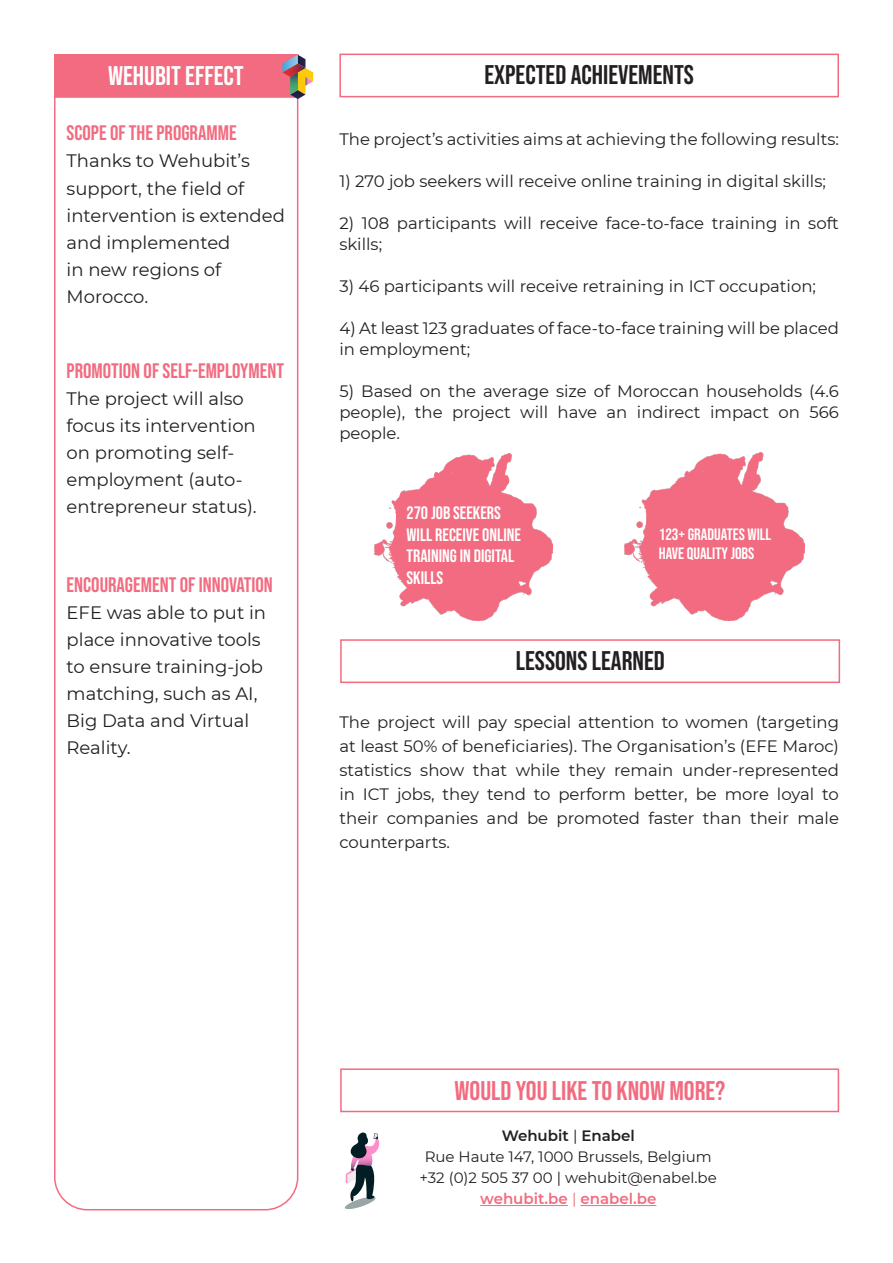
<style>
.page{position:relative;width:893px;height:1263px;background:#fff}
.page>*{position:absolute;margin:0;border:0;box-sizing:border-box;transform-origin:0 0}
.t1{font:27px "Bebas Neue";color:#231f20}
.t2{font:27px "Bebas Neue";color:#f26b80}
.t3{font:27px "Bebas Neue";color:#fff}
.t4{font:21px "Bebas Neue";color:#f26b80}
.t5{font:18px/27px "Montserrat";color:#231f20}
.t6{font:18px/21.6px "Bebas Neue";color:#fff}
.t7{font:16.5px/24px "Montserrat";color:#231f20;text-align:justify}
.t8{font:16.5px/19.8px "Bebas Neue";color:#fff}
.t9{font:15px "Montserrat";color:#231f20}
.t10{font:600 15px "Montserrat";color:#f26b80}
.t11{font:600 15px "Montserrat";color:#231f20}
.s1{font-weight:400}
</style>
<div class="page">
<div style="left:54px;top:54px;width:244px;height:1156px;border:2px solid #f26b80;border-radius:33px"></div>
<div style="left:54px;top:54px;width:244px;height:44px;background:#f26b80;border:2px solid #f26b80"></div>
<div style="left:339px;top:54px;width:500px;height:43px;background:#fff;border:2px solid #f26b80"></div>
<svg style="left:282px;top:55px;width:31px;height:44px"></svg>
<div style="left:340px;top:639px;width:500px;height:44px;background:#fff;border:2px solid #f26b80"></div>
<div style="left:340px;top:1068px;width:499px;height:44px;background:#fff;border:2px solid #f26b80"></div>
<hr style="left:480px;top:1205px;width:88px;height:1px;background:#f26b80">
<hr style="left:580px;top:1205px;width:76px;height:1px;background:#f26b80">
<svg style="left:344px;top:1132px;width:36px;height:78px"></svg>
<img style="left:374px;top:454px;width:178px;height:166px">
<img style="left:624px;top:452px;width:180px;height:168px">
<p class="t3" style="left:108px;top:61px;width:137px">WEHUBIT EFFECT</p>
<p class="t4" style="left:67px;top:121px;width:172px">SCOPE OF THE PROGRAMME</p>
<p class="t5" style="left:67px;top:147px;width:220px">Thanks to Wehubit’s support, the field of intervention is extended and implemented<br>in new regions of<br>Morocco.</p>
<p class="t4" style="left:67px;top:359px;width:219px">PROMOTION OF SELF-EMPLOYMENT</p>
<p class="t5" style="left:67px;top:385px;width:192px">The project will also focus its intervention on promoting self&shy;employment (auto&shy;entrepreneur status).</p>
<p class="t4" style="left:67px;top:573px;width:208px">ENCOURAGEMENT OF INNOVATION</p>
<p class="t5" style="left:67px;top:599px;width:201px">EFE was able to put in place innovative tools to ensure training-job matching, such as AI,<br>Big Data and Virtual<br>Reality.</p>
<p class="t1" style="left:484px;top:60px;width:211px">EXPECTED ACHIEVEMENTS</p>
<p class="t7" style="left:339px;top:127px;width:501px">The project’s activities aims at achieving the following results:</p>
<p class="t7" style="left:339px;top:169px;width:488px">1) 270 job seekers will receive online training in digital skills;</p>
<p class="t7" style="left:339px;top:212px;width:501px;line-height:21px">2) 108 participants will receive face-to-face training in soft skills;</p>
<p class="t7" style="left:339px;top:274px;width:478px">3) 46 participants will receive retraining in ICT occupation;</p>
<p class="t7" style="left:339px;top:317px;width:501px;line-height:21px">4) At least 123 graduates of face-to-face training will be placed in employment;</p>
<p class="t7" style="left:339px;top:380px;width:501px;line-height:21px">5) Based on the average size of Moroccan households (4.6 people), the project will have an indirect impact on 566 people.</p>
<p class="t6" style="left:407px;top:502px;width:116px">270 JOB SEEKERS<br>WILL RECEIVE ONLINE<br>TRAINING IN DIGITAL<br>SKILLS</p>
<p class="t8" style="left:659px;top:524px;width:114px">123+ GRADUATES WILL<br>HAVE QUALITY JOBS</p>
<p class="t1" style="left:516px;top:645px;width:151px">LESSONS LEARNED</p>
<p class="t7" style="left:339px;top:710px;width:501px">The project will pay special attention to women (targeting at least 50% of beneficiaries). The Organisation’s (EFE Maroc) statistics show that while they remain under-represented in ICT jobs, they tend to perform better, be more loyal to their companies and be promoted faster than their male counterparts.</p>
<p class="t2" style="left:454px;top:1075px;width:272px">WOULD YOU LIKE TO KNOW MORE?</p>
<p class="t11" style="left:502px;top:1125px;width:135px">Wehubit <span class="s1">|</span> Enabel</p>
<p class="t9" style="left:425px;top:1147px;width:289px">Rue Haute 147, 1000 Brussels, Belgium</p>
<p class="t9" style="left:420px;top:1168px;width:299px">+32 (0)2 505 37 00 | wehubit@enabel.be</p>
<p class="t10" style="left:480px;top:1188px;width:178px">wehubit.be <span class="s1">|</span> enabel.be</p>
</div>
